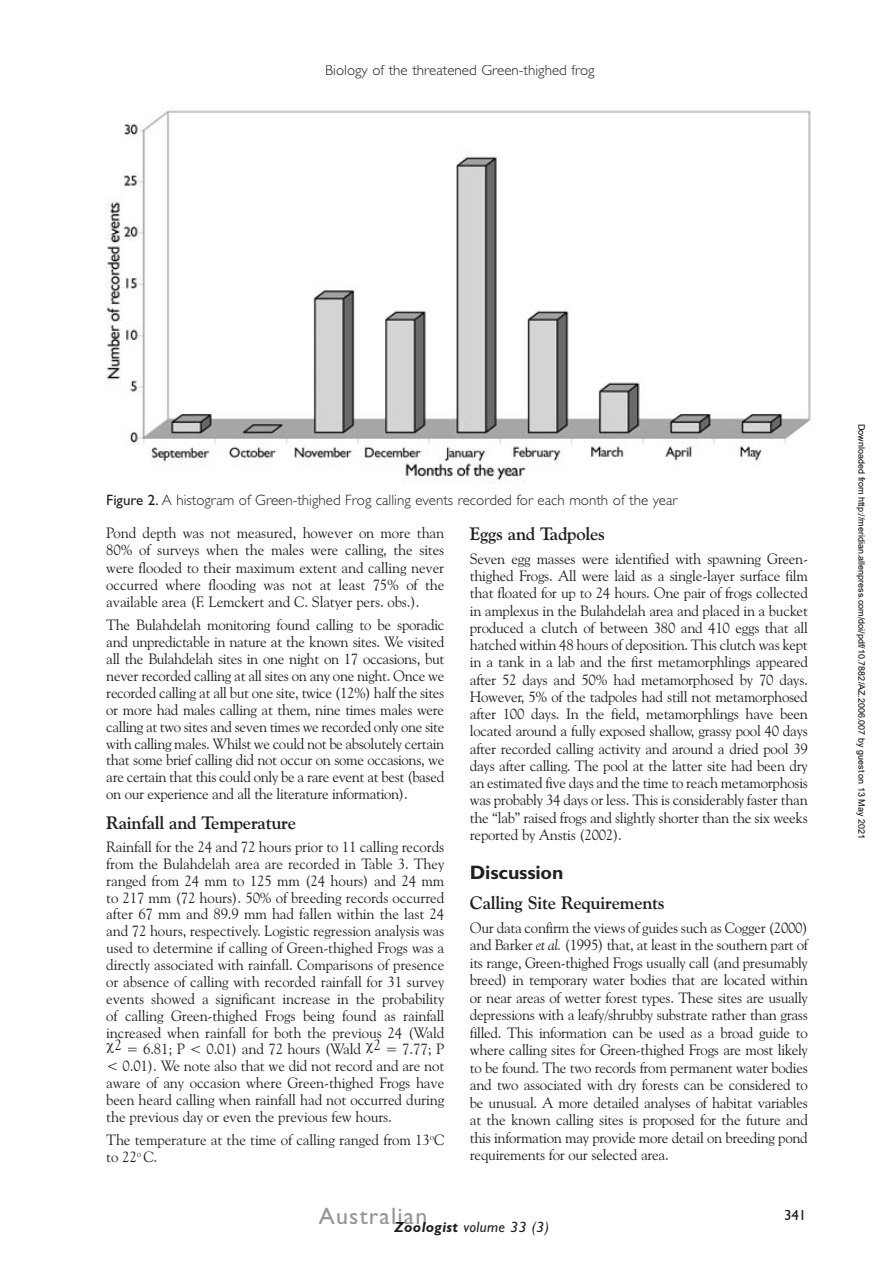
<style>
.page{position:relative;width:893px;height:1263px;background:#fff}
.page>*{position:absolute;margin:0;border:0;box-sizing:border-box;transform-origin:0 0}
.t1{font:24px "Gill Sans";letter-spacing:.05em;color:#939598}
.t2{font:700 19.5px "Gill Sans";letter-spacing:-.01em;color:#231f20}
.t3{font:700 18px "Goudy Old Style BT";letter-spacing:-.01em;color:#231f20}
.t4{font:15px/17.2px "Goudy Old Style BT";letter-spacing:-.01em;color:#231f20;text-align:justify}
.t5{font:300 15px "Gill Sans";color:#231f20}
.t6{font:italic 15px "Gill Sans";letter-spacing:.025em;color:#231f20}
.t7{font:15px "Gill Sans";color:#231f20}
.t8{font:9px "Arial";color:#000}
.s1{font-weight:400}
.s2{font-style:italic}
.s3{font-weight:700}
</style>
<div class="page">
<hr style="left:394px;top:1222px;width:32px;height:2px;background:#231f20">
<img style="left:105px;top:110px;width:706px;height:373px">
<p class="t5" style="left:325px;top:62px;width:271px">Biology of the threatened Green-thighed frog</p>
<p class="t5" style="left:106px;top:492px;width:573px"><span class="s1">Figure 2.</span> A histogram of Green-thighed Frog calling events recorded for each month of the year</p>
<p class="t4" style="left:106px;top:524px;width:340px">Pond depth was not measured, however on more than 80% of surveys when the males were calling, the sites were flooded to their maximum extent and calling never occurred where flooding was not at least 75% of the available area (F. Lemckert and C. Slatyer pers. obs.).</p>
<p class="t4" style="left:106px;top:616px;width:340px;line-height:16.8px">The Bulahdelah monitoring found calling to be sporadic and unpredictable in nature at the known sites. We visited all the Bulahdelah sites in one night on 17 occasions, but never recorded calling at all sites on any one night. Once we recorded calling at all but one site, twice (12%) half the sites or more had males calling at them, nine times males were calling at two sites and seven times we recorded only one site with calling males. Whilst we could not be absolutely certain that some brief calling did not occur on some occasions, we are certain that this could only be a rare event at best (based on our experience and all the literature information).</p>
<p class="t3" style="left:106px;top:811px;width:191px">Rainfall and Temperature</p>
<p class="t4" style="left:106px;top:838px;width:340px">Rainfall for the 24 and 72 hours prior to 11 calling records</p>
<p class="t4" style="left:106px;top:855px;width:340px">from the Bulahdelah area are recorded in Table 3. They</p>
<p class="t4" style="left:106px;top:871px;width:339px">ranged from 24 mm to 125 mm (24 hours) and 24 mm</p>
<p class="t4" style="left:106px;top:888px;width:340px">to 217 mm (72 hours). 50% of breeding records occurred</p>
<p class="t4" style="left:106px;top:905px;width:339px">after 67 mm and 89.9 mm had fallen within the last 24</p>
<p class="t4" style="left:106px;top:922px;width:340px">and 72 hours, respectively. Logistic regression analysis was</p>
<p class="t4" style="left:106px;top:939px;width:340px">used to determine if calling of Green-thighed Frogs was a</p>
<p class="t4" style="left:106px;top:956px;width:340px">directly associated with rainfall. Comparisons of presence</p>
<p class="t4" style="left:106px;top:973px;width:340px">or absence of calling with recorded rainfall for 31 survey</p>
<p class="t4" style="left:106px;top:990px;width:340px">events showed a significant increase in the probability</p>
<p class="t4" style="left:106px;top:1006px;width:340px">of calling Green-thighed Frogs being found as rainfall</p>
<p class="t4" style="left:106px;top:1023px;width:340px">increased when rainfall for both the previous 24 (Wald</p>
<p class="t4" style="left:114px;top:1040px;width:331px">2 = 6.81; P &lt; 0.01) and 72 hours (Wald 2 = 7.77; P</p>
<p class="t4" style="left:106px;top:1057px;width:340px">&lt; 0.01). We note also that we did not record and are not</p>
<p class="t4" style="left:106px;top:1074px;width:340px">aware of any occasion where Green-thighed Frogs have</p>
<p class="t4" style="left:106px;top:1091px;width:340px">been heard calling when rainfall had not occurred during</p>
<p class="t4" style="left:106px;top:1108px;width:287px">the previous day or even the previous few hours.</p>
<p class="t4" style="left:106px;top:1131px;width:340px">The temperature at the time of calling ranged from 13<sup>o</sup>C to 22<sup>o</sup> C.</p>
<p class="t3" style="left:470px;top:523px;width:137px">Eggs and Tadpoles</p>
<p class="t4" style="left:470px;top:550px;width:340px">Seven egg masses were identified with spawning Green&shy;thighed Frogs. All were laid as a single-layer surface film that floated for up to 24 hours. One pair of frogs collected in amplexus in the Bulahdelah area and placed in a bucket produced a clutch of between 380 and 410 eggs that all hatched within 48 hours of deposition. This clutch was kept in a tank in a lab and the first metamorphlings appeared after 52 days and 50% had metamorphosed by 70 days.<br>However, 5% of the tadpoles had still not metamorphosed after 100 days. In the field, metamorphlings have been located around a fully exposed shallow, grassy pool 40 days after recorded calling activity and around a dried pool 39 days after calling. The pool at the latter site had been dry an estimated five days and the time to reach metamorphosis was probably 34 days or less. This is considerably faster than the “lab” raised frogs and slightly shorter than the six weeks reported by Anstis (2002).</p>
<h2 class="t2" style="left:470px;top:861px;width:95px">Discussion</h2>
<p class="t3" style="left:470px;top:891px;width:196px">Calling Site Requirements</p>
<p class="t4" style="left:470px;top:918px;width:340px">Our data confirm the views of guides such as Cogger (2000) and Barker <span class="s2">et al.</span> (1995) that, at least in the southern part of its range, Green-thighed Frogs usually call (and presumably breed) in temporary water bodies that are located within or near areas of wetter forest types. These sites are usually depressions with a leafy/shrubby substrate rather than grass filled. This information can be used as a broad guide to where calling sites for Green-thighed Frogs are most likely to be found. The two records from permanent water bodies and two associated with dry forests can be considered to be unusual. A more detailed analyses of habitat variables at the known calling sites is proposed for the future and this information may provide more detail on breeding pond requirements for our selected area.</p>
<h1 class="t1" style="left:319px;top:1202px;width:110px">Australian</h1>
<p class="t7" style="left:784px;top:1207px;width:24px">341</p>
<p class="t6" style="left:394px;top:1218px;width:157px"><span class="s3">Zoologist</span> volume 33 (3)</p>
<p class="t8" style="left:865px;top:424px;width:416px;rotate:90deg">Downloaded from http://meridian.allenpress.com/doi/pdf/10.7882/AZ.2006.007 by guest on 13 May 2021</p>
</div>
